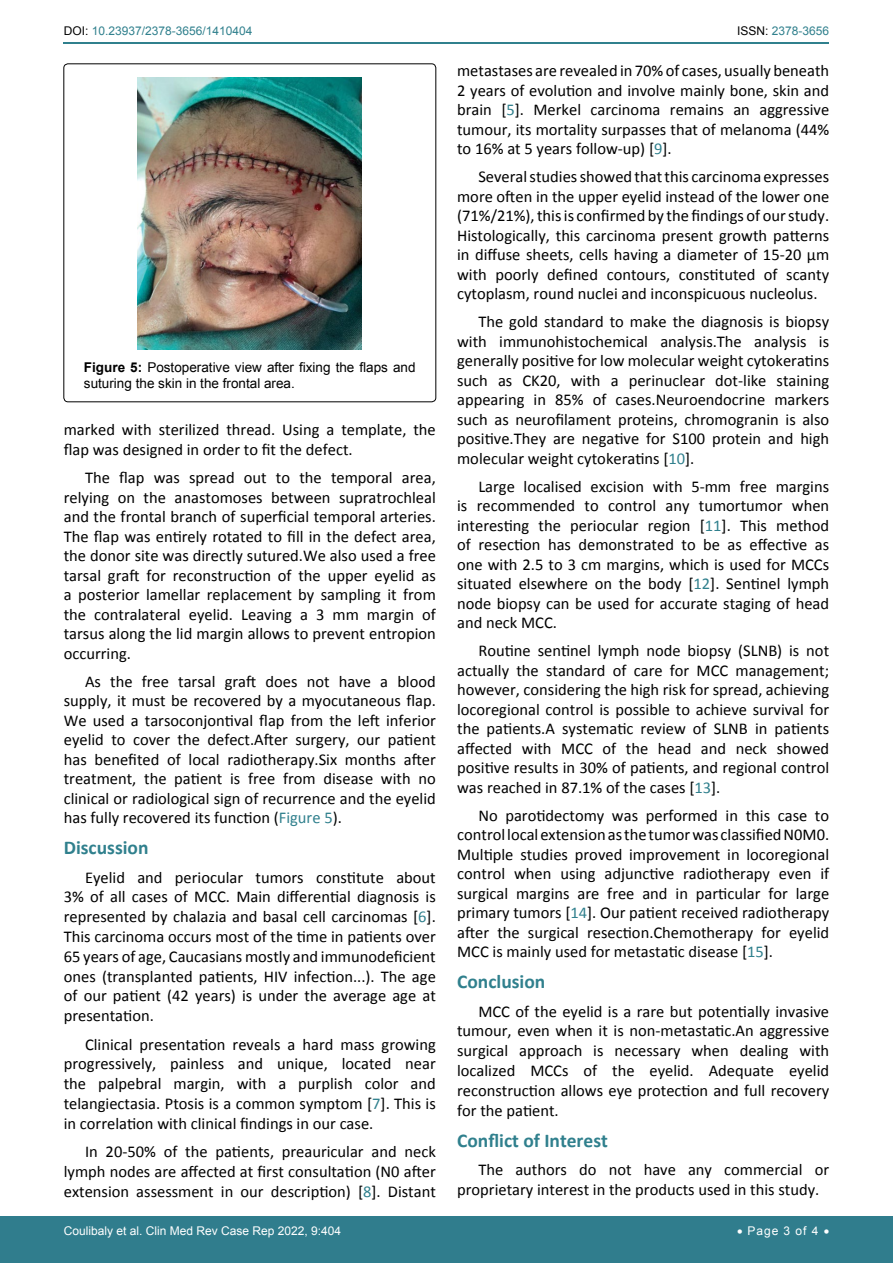
<style>
.page{position:relative;width:893px;height:1263px;background:#fff}
.page>*{position:absolute;margin:0;border:0;box-sizing:border-box;transform-origin:0 0}
.t1{font:700 19.5px "Calibri";color:#30808d}
.t2{font:16.5px/19.5px "Calibri";color:#000;text-align:justify}
.t3{font:13.5px/16.2px "Arial";color:#000}
.t4{font:12px "Arial";color:#fff}
.t5{font:12px "Arial";color:#30808d}
.s1{color:#000}
.s2{font-weight:700}
.s3{color:#30808d}
</style>
<div class="page">
<hr style="left:64px;top:43px;width:765px;height:1px;background:#30808d">
<div style="left:0;top:1217px;width:893px;height:46px;background:#307d8d"></div>
<div style="left:64px;top:64px;width:372px;height:338px;border:1px solid #000;border-radius:4px"></div>
<img style="left:138px;top:77px;width:224px;height:272px">
<p class="t5" style="left:64px;top:23px;width:190px"><span class="s1">DOI:</span> 10.23937/2378-3656/1410404</p>
<p class="t5" style="left:737px;top:23px;width:94px"><span class="s1">ISSN:</span> 2378-3656</p>
<p class="t3" style="left:84px;top:359px;width:333px"><span class="s2">Figure 5:</span> Postoperative view after fixing the flaps and suturing the skin in the frontal area.</p>
<p class="t2" style="left:64px;top:420px;width:374px">marked with sterilized thread. Using a template, the flap was designed in order to fit the defect.</p>
<p class="t2" style="left:64px;top:468px;width:374px;text-indent:21px">The flap was spread out to the temporal area, relying on the anastomoses between supratrochleal and the frontal branch of superficial temporal arteries.<br>The flap was entirely rotated to fill in the defect area, the donor site was directly sutured.We also used a free tarsal graft for reconstruction of the upper eyelid as a posterior lamellar replacement by sampling it from the contralateral eyelid. Leaving a 3 mm margin of tarsus along the lid margin allows to prevent entropion occurring.</p>
<p class="t2" style="left:64px;top:672px;width:374px;text-indent:21px">As the free tarsal graft does not have a blood supply, it must be recovered by a myocutaneous flap.<br>We used a tarsoconjontival flap from the left inferior eyelid to cover the defect.After surgery, our patient has benefited of local radiotherapy.Six months after treatment, the patient is free from disease with no clinical or radiological sign of recurrence and the eyelid has fully recovered its function (<span class="s3">Figure 5</span>).</p>
<p class="t1" style="left:64px;top:835px;width:86px">Discussion</p>
<p class="t2" style="left:64px;top:867px;width:374px;text-indent:21px">Eyelid and periocular tumors constitute about 3% of all cases of MCC. Main differential diagnosis is represented by chalazia and basal cell carcinomas [<span class="s3">6</span>].<br>This carcinoma occurs most of the time in patients over 65 years of age, Caucasians mostly and immunodeficient ones (transplanted patients, HIV infection...). The age of our patient (42 years) is under the average age at presentation.</p>
<p class="t2" style="left:64px;top:1034px;width:374px;text-indent:21px">Clinical presentation reveals a hard mass growing progressively, painless and unique, located near the palpebral margin, with a purplish color and telangiectasia. Ptosis is a common symptom [<span class="s3">7</span>]. This is in correlation with clinical findings in our case.</p>
<p class="t2" style="left:64px;top:1142px;width:374px;text-indent:21px">In 20-50% of the patients, preauricular and neck lymph nodes are affected at first consultation (N0 after extension assessment in our description) [<span class="s3">8</span>]. Distant</p>
<p class="t2" style="left:457px;top:61px;width:374px">metastases are revealed in 70% of cases, usually beneath 2 years of evolution and involve mainly bone, skin and brain [<span class="s3">5</span>]. Merkel carcinoma remains an aggressive tumour, its mortality surpasses that of melanoma (44% to 16% at 5 years follow-up) [<span class="s3">9</span>].</p>
<p class="t2" style="left:457px;top:167px;width:374px;text-indent:21px">Several studies showed that this carcinoma expresses more often in the upper eyelid instead of the lower one (71%/21%), this is confirmed by the findings of our study.<br>Histologically, this carcinoma present growth patterns in diffuse sheets, cells having a diameter of 15-20 µm with poorly defined contours, constituted of scanty cytoplasm, round nuclei and inconspicuous nucleolus.</p>
<p class="t2" style="left:457px;top:312px;width:374px;text-indent:21px">The gold standard to make the diagnosis is biopsy with immunohistochemical analysis.The analysis is generally positive for low molecular weight cytokeratins such as CK20, with a perinuclear dot-like staining appearing in 85% of cases.Neuroendocrine markers such as neurofilament proteins, chromogranin is also positive.They are negative for S100 protein and high molecular weight cytokeratins [<span class="s3">10</span>].</p>
<p class="t2" style="left:457px;top:477px;width:374px;text-indent:21px">Large localised excision with 5-mm free margins is recommended to control any tumortumor when interesting the periocular region [<span class="s3">11</span>]. This method of resection has demonstrated to be as effective as one with 2.5 to 3 cm margins, which is used for MCCs situated elsewhere on the body [<span class="s3">12</span>]. Sentinel lymph node biopsy can be used for accurate staging of head and neck MCC.</p>
<p class="t2" style="left:457px;top:641px;width:374px;text-indent:21px">Routine sentinel lymph node biopsy (SLNB) is not actually the standard of care for MCC management; however, considering the high risk for spread, achieving locoregional control is possible to achieve survival for the patients.A systematic review of SLNB in patients affected with MCC of the head and neck showed positive results in 30% of patients, and regional control was reached in 87.1% of the cases [<span class="s3">13</span>].</p>
<p class="t2" style="left:457px;top:806px;width:374px;text-indent:21px">No parotidectomy was performed in this case to control local extension as the tumor was classified N0M0.<br>Multiple studies proved improvement in locoregional control when using adjunctive radiotherapy even if surgical margins are free and in particular for large primary tumors [<span class="s3">14</span>]. Our patient received radiotherapy after the surgical resection.Chemotherapy for eyelid MCC is mainly used for metastatic disease [<span class="s3">15</span>].</p>
<p class="t1" style="left:457px;top:969px;width:90px">Conclusion</p>
<p class="t2" style="left:457px;top:1001px;width:374px;text-indent:21px">MCC of the eyelid is a rare but potentially invasive tumour, even when it is non-metastatic.An aggressive surgical approach is necessary when dealing with localized MCCs of the eyelid. Adequate eyelid reconstruction allows eye protection and full recovery for the patient.</p>
<p class="t1" style="left:457px;top:1128px;width:152px">Conflict of Interest</p>
<p class="t2" style="left:457px;top:1159px;width:374px;text-indent:21px">The authors do not have any commercial or proprietary interest in the products used in this study.</p>
<p class="t4" style="left:64px;top:1223px;width:279px">Coulibaly et al. Clin Med Rev Case Rep 2022, 9:404</p>
<p class="t4" style="left:737px;top:1223px;width:94px">• Page 3 of 4 •</p>
</div>
